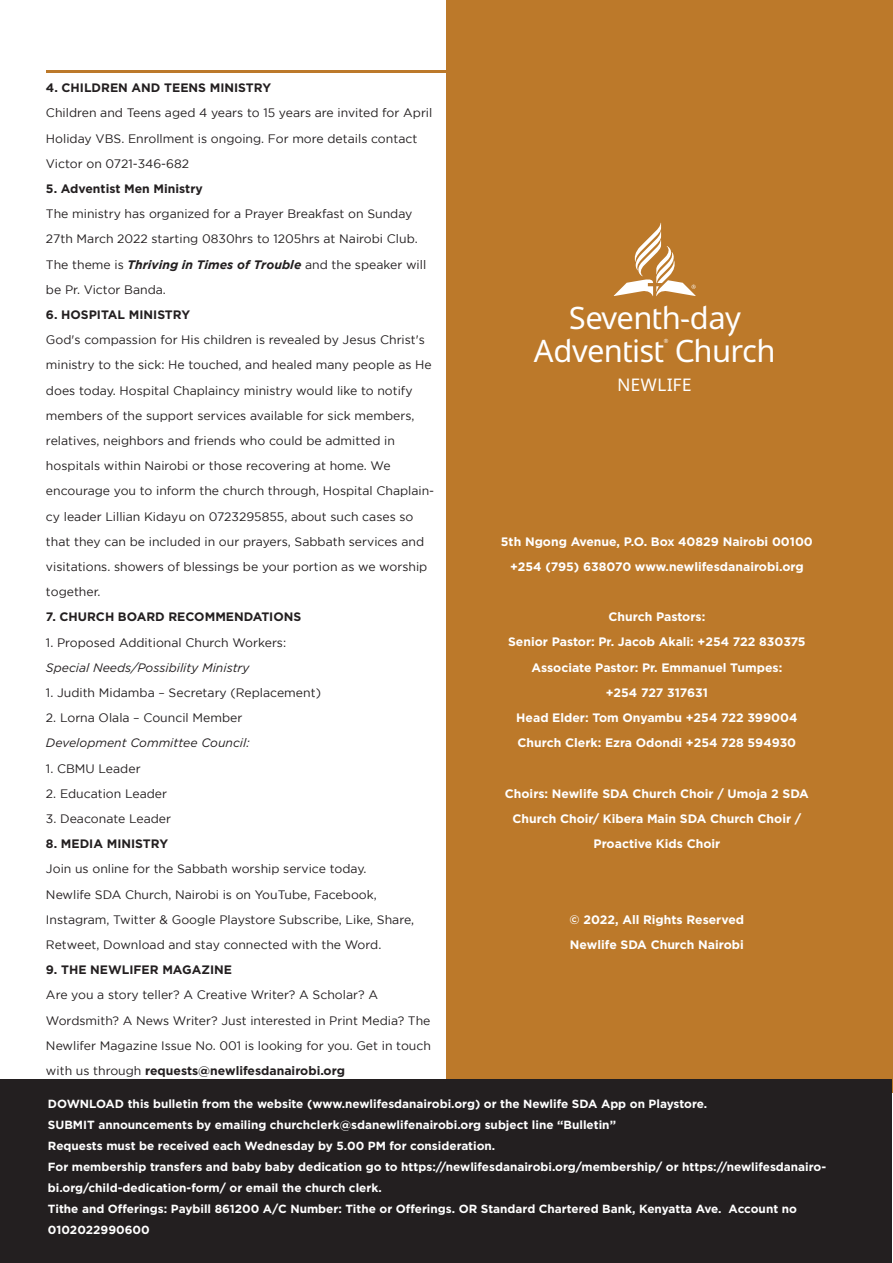
<style>
.page{position:relative;width:893px;height:1263px;background:#fff}
.page>*{position:absolute;margin:0;border:0;box-sizing:border-box;transform-origin:0 0}
.t1{font:30.9px/33.2px "Advent Sans Logo";color:#fff;text-align:center}
.t2{font:17.4px "Advent Sans Logo";letter-spacing:.03em;color:#fff}
.t3{font:12.3px/25.2px "Gotham";color:#231f20}
.t4{font:700 12.3px/25.2px "Gotham";color:#fff;text-align:center}
.t5{font:700 12.3px "Gotham";color:#231f20}
.t6{font:italic 12.3px "Gotham";color:#231f20}
.t7{font:700 11.85px/21px "Gotham";color:#fff}
.s1{font-weight:700;font-style:italic}
.s2{font-weight:700}
</style>
<div class="page">
<div style="left:447px;top:0;width:446px;height:1092px;background:#bc792a"></div>
<div style="left:0;top:1080px;width:892px;height:183px;background:#231f20"></div>
<hr style="left:46px;top:70px;width:804px;height:3px;background:#bc792a">
<svg style="left:614px;top:223px;width:82px;height:73px"></svg>
<p class="t5" style="left:46px;top:81px;width:227px">4. CHILDREN AND TEENS MINISTRY</p>
<p class="t3" style="left:46px;top:100px;width:388px">Children and Teens aged 4 years to 15 years are invited for April<br>Holiday VBS. Enrollment is ongoing. For more details contact<br>Victor on 0721-346-682</p>
<p class="t5" style="left:46px;top:182px;width:158px">5. Adventist Men Ministry</p>
<p class="t3" style="left:46px;top:201px;width:382px">The ministry has organized for a Prayer Breakfast on Sunday 27th March 2022 starting 0830hrs to 1205hrs at Nairobi Club.<br>The theme is <span class="s1">Thriving in Times of Trouble</span> and the speaker will be Pr. Victor Banda.</p>
<p class="t5" style="left:46px;top:307px;width:146px">6. HOSPITAL MINISTRY</p>
<p class="t3" style="left:46px;top:327px;width:390px">God's compassion for His children is revealed by Jesus Christ's ministry to the sick: He touched, and healed many people as He does today. Hospital Chaplaincy ministry would like to notify members of the support services available for sick members, relatives, neighbors and friends who could be admitted in hospitals within Nairobi or those recovering at home. We encourage you to inform the church through, Hospital Chaplain&shy;cy leader Lillian Kidayu on 0723295855, about such cases so that they can be included in our prayers, Sabbath services and visitations. showers of blessings be your portion as we worship together.</p>
<p class="t5" style="left:46px;top:610px;width:257px">7. CHURCH BOARD RECOMMENDATIONS</p>
<p class="t3" style="left:46px;top:629px;width:242px">1. Proposed Additional Church Workers:</p>
<p class="t6" style="left:46px;top:661px;width:205px">Special Needs/Possibility Ministry</p>
<p class="t3" style="left:46px;top:680px;width:277px">1. Judith Midamba – Secretary (Replacement)</p>
<p class="t3" style="left:46px;top:705px;width:198px">2. Lorna Olala – Council Member</p>
<p class="t6" style="left:46px;top:736px;width:205px">Development Committee Council:</p>
<p class="t3" style="left:46px;top:755px;width:96px">1. CBMU Leader</p>
<p class="t3" style="left:46px;top:781px;width:123px">2. Education Leader</p>
<p class="t3" style="left:46px;top:806px;width:127px">3. Deaconate Leader</p>
<p class="t5" style="left:46px;top:837px;width:124px">8. MEDIA MINISTRY</p>
<p class="t3" style="left:46px;top:856px;width:370px">Join us online for the Sabbath worship service today.<br>Newlife SDA Church, Nairobi is on YouTube, Facebook, Instagram, Twitter &amp; Google Playstore Subscribe, Like, Share, Retweet, Download and stay connected with the Word.</p>
<p class="t5" style="left:46px;top:963px;width:188px">9. THE NEWLIFER MAGAZINE</p>
<p class="t3" style="left:46px;top:982px;width:386px">Are you a story teller? A Creative Writer? A Scholar? A Wordsmith? A News Writer? Just interested in Print Media? The Newlifer Magazine Issue No. 001 is looking for you. Get in touch with us through <span class="s2">requests@newlifesdanairobi.org</span></p>
<h1 class="t1" style="left:534px;top:302px;width:242px">Seventh-day<br>Adventist® Church</h1>
<h2 class="t2" style="left:617px;top:373px;width:75px">NEWLIFE</h2>
<p class="t4" style="left:501px;top:528px;width:313px">5th Ngong Avenue, P.O. Box 40829 Nairobi 00100 +254 (795) 638070 www.newlifesdanairobi.org</p>
<p class="t4" style="left:508px;top:604px;width:299px">Church Pastors:<br>Senior Pastor: Pr. Jacob Akali: +254 722 830375<br>Associate Pastor: Pr. Emmanuel Tumpes:<br>+254 727 317631<br>Head Elder: Tom Onyambu +254 722 399004<br>Church Clerk: Ezra Odondi +254 728 594930</p>
<p class="t4" style="left:505px;top:780px;width:306px">Choirs: Newlife SDA Church Choir / Umoja 2 SDA<br>Church Choir/ Kibera Main SDA Church Choir /<br>Proactive Kids Choir</p>
<p class="t4" style="left:570px;top:906px;width:176px;text-align:left">© 2022, All Rights Reserved<br>Newlife SDA Church Nairobi</p>
<p class="t7" style="left:48px;top:1093px;width:780px">DOWNLOAD this bulletin from the website (www.newlifesdanairobi.org) or the Newlife SDA App on Playstore.<br>SUBMIT announcements by emailing churchclerk@sdanewlifenairobi.org subject line “Bulletin”<br>Requests must be received each Wednesday by 5.00 PM for consideration.<br>For membership transfers and baby baby dedication go to https://newlifesdanairobi.org/membership/ or https://newlifesdanairo&shy;bi.org/child-dedication-form/ or email the church clerk.<br>Tithe and Offerings: Paybill 861200 A/C Number: Tithe or Offerings. OR Standard Chartered Bank, Kenyatta Ave. Account no 0102022990600</p>
</div>
